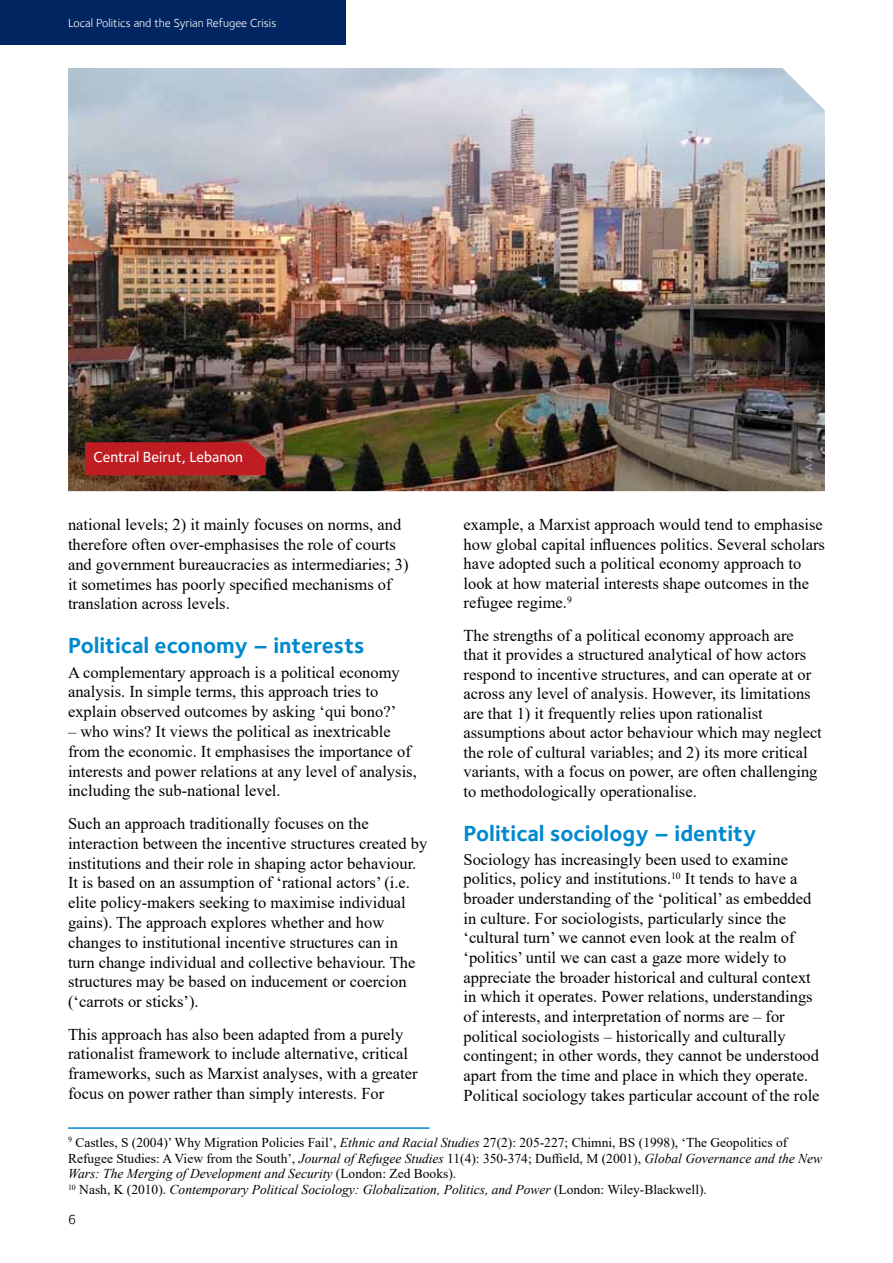
<style>
.page{position:relative;width:893px;height:1263px;background:#fff}
.page>*{position:absolute;margin:0;border:0;box-sizing:border-box;transform-origin:0 0}
.t1{font:700 22.5px "Foundry Sterling";color:#0089cf}
.t2{font:16.5px/19.8px "Times New Roman";color:#000}
.t3{font:500 15px "Foundry Sterling";color:#fff}
.t4{font:13.5px/15.8px "Times New Roman";color:#000}
.t5{font:13.5px "Foundry Sterling";color:#000}
.t6{font:12px "Foundry Sterling";color:#fff}
.t7{font:10.5px "Calibri";color:#adafb2}
.s1{font-style:italic}
</style>
<div class="page">
<hr style="left:68px;top:1127px;width:361px;height:2px;background:#0089cf">
<img style="left:68px;top:68px;width:757px;height:423px">
<div style="left:85px;top:442px;width:181px;height:33px;background:#c01d23"></div>
<div style="left:0;top:0;width:345px;height:44px;background:#002561"></div>
<p class="t6" style="left:68px;top:16px;width:210px">Local Politics and the Syrian Refugee Crisis</p>
<p class="t3" style="left:94px;top:448px;width:151px">Central Beirut, Lebanon</p>
<p class="t7" style="left:802px;top:482px;width:32px;rotate:-90deg">© A Ali</p>
<p class="t2" style="left:463px;top:514px;width:363px">example, a Marxist approach would tend to emphasise how global capital influences politics. Several scholars have adopted such a political economy approach to look at how material interests shape outcomes in the refugee regime.<sup>9</sup></p>
<p class="t2" style="left:463px;top:625px;width:360px">The strengths of a political economy approach are that it provides a structured analytical of how actors respond to incentive structures, and can operate at or across any level of analysis. However, its limitations are that 1) it frequently relies upon rationalist assumptions about actor behaviour which may neglect the role of cultural variables; and 2) its more critical variants, with a focus on power, are often challenging to methodologically operationalise.</p>
<h1 class="t1" style="left:463px;top:820px;width:294px">Political sociology – identity</h1>
<p class="t2" style="left:463px;top:849px;width:358px">Sociology has increasingly been used to examine politics, policy and institutions.<sup>10</sup> It tends to have a broader understanding of the ‘political’ as embedded in culture. For sociologists, particularly since the ‘cultural turn’ we cannot even look at the realm of ‘politics’ until we can cast a gaze more widely to appreciate the broader historical and cultural context in which it operates. Power relations, understandings of interests, and interpretation of norms are – for political sociologists – historically and culturally contingent; in other words, they cannot be understood apart from the time and place in which they operate.<br>Political sociology takes particular account of the role</p>
<p class="t4" style="left:68px;top:1134px;width:756px"><sup>9</sup> Castles, S (2004)’ Why Migration Policies Fail’, <span class="s1">Ethnic and Racial Studies</span> 27(2): 205-227; Chimni, BS (1998), ‘The Geopolitics of Refugee Studies: A View from the South’, <span class="s1">Journal of Refugee Studies</span> 11(4): 350-374; Duffield, M (2001), <span class="s1">Global Governance and the New Wars: The Merging of Development and Security</span> (London: Zed Books).<br><sup>10</sup> Nash, K (2010). <span class="s1">Contemporary Political Sociology: Globalization, Politics, and Power</span> (London: Wiley-Blackwell).</p>
<p class="t5" style="left:68px;top:1211px;width:10px">6</p>
<p class="t2" style="left:68px;top:514px;width:342px">national levels; 2) it mainly focuses on norms, and therefore often over-emphasises the role of courts and government bureaucracies as intermediaries; 3) it sometimes has poorly specified mechanisms of translation across levels.</p>
<h1 class="t1" style="left:68px;top:632px;width:298px">Political economy – interests</h1>
<p class="t2" style="left:68px;top:661px;width:333px">A complementary approach is a political economy analysis. In simple terms, this approach tries to explain observed outcomes by asking ‘qui bono?’</p>
<p class="t2" style="left:68px;top:721px;width:350px">– who wins? It views the political as inextricable from the economic. It emphasises the importance of interests and power relations at any level of analysis, including the sub-national level.</p>
<p class="t2" style="left:68px;top:813px;width:361px">Such an approach traditionally focuses on the interaction between the incentive structures created by institutions and their role in shaping actor behaviour.<br>It is based on an assumption of ‘rational actors’ (i.e. elite policy-makers seeking to maximise individual gains). The approach explores whether and how changes to institutional incentive structures can in turn change individual and collective behaviour. The structures may be based on inducement or coercion (‘carrots or sticks’).</p>
<p class="t2" style="left:68px;top:1024px;width:351px">This approach has also been adapted from a purely rationalist framework to include alternative, critical frameworks, such as Marxist analyses, with a greater focus on power rather than simply interests. For</p>
</div>
